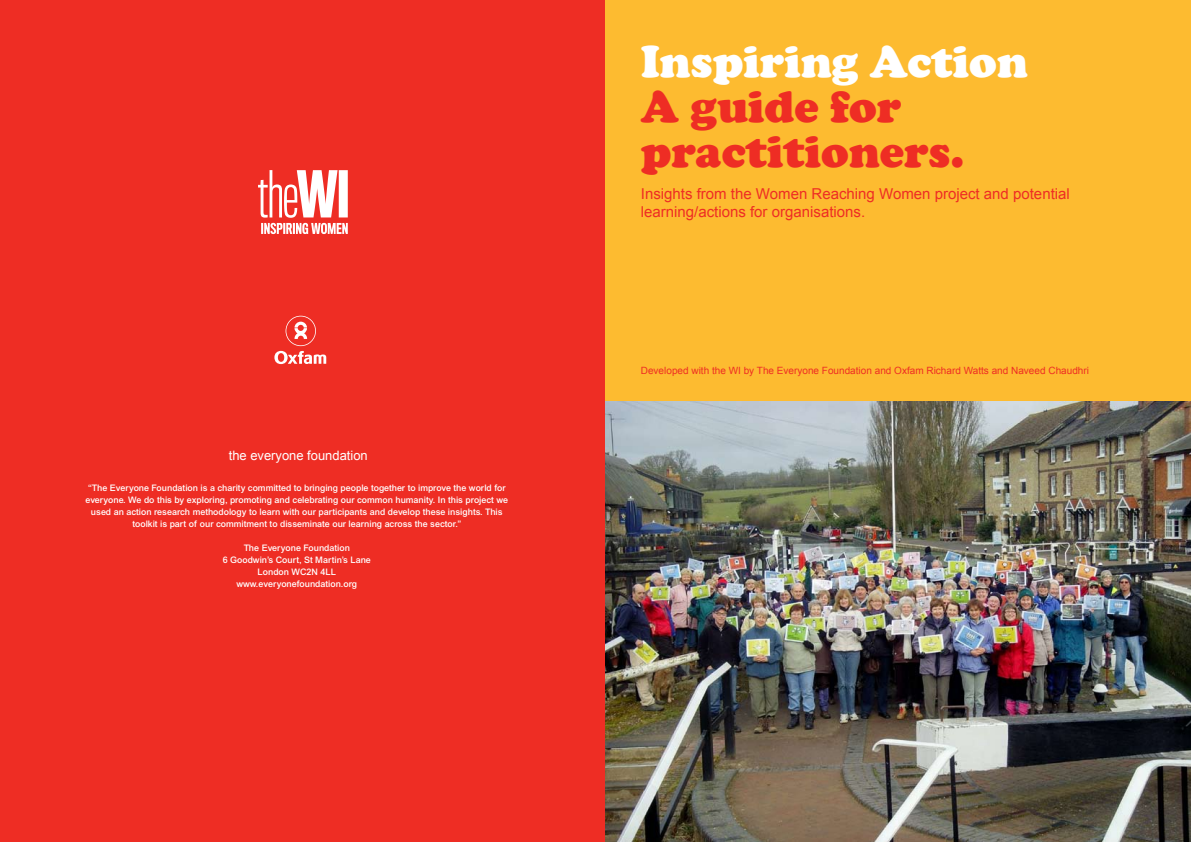
<style>
.page{position:relative;width:1191px;height:842px;background:#fff}
.page>*{position:absolute;margin:0;border:0;box-sizing:border-box;transform-origin:0 0}
.t1{font:900 46px/45px "Cooper";color:#ee2d24}
.t2{font:900 46px "Cooper";color:#fff}
.t3{font:15px/18px "Arial";color:#ee2d24}
.t4{font:13px "Arial";color:#fff}
.t5{font:10px "Arial";color:#ee2d24}
.t6{font:500 9px/12px "Arial";color:#fff;text-align:center}
</style>
<div class="page">
<div style="left:587px;top:1px;width:603px;height:402px;background:#fdbb30"></div>
<img style="left:604px;top:402px;width:586px;height:440px">
<div style="left:0;top:1px;width:604px;height:841px;background:#ee2d24"></div>
<svg style="left:274px;top:316px;width:52px;height:48px"></svg>
<svg style="left:258px;top:170px;width:90px;height:64px"></svg>
<h3 class="t4" style="left:229px;top:448px;width:141px">the everyone foundation</h3>
<p class="t6" style="left:85px;top:482px;width:424px">“The Everyone Foundation is a charity committed to bringing people together to improve the world for everyone. We do this by exploring, promoting and celebrating our common humanity. In this project we used an action research methodology to learn with our participants and develop these insights. This toolkit is part of our commitment to disseminate our learning across the sector.”</p>
<p class="t6" style="left:223px;top:542px;width:150px">The Everyone Foundation<br>6 Goodwin’s Court, St Martin’s Lane<br>London WC2N 4LL www.everyonefoundation.org</p>
<h1 class="t2" style="left:641px;top:35px;width:388px">Inspiring Action</h1>
<h1 class="t1" style="left:641px;top:84px;width:325px">A guide for practitioners.</h1>
<h2 class="t3" style="left:641px;top:185px;width:430px">Insights from the Women Reaching Women project and potential learning/actions for organisations.</h2>
<p class="t5" style="left:641px;top:365px;width:449px">Developed with the WI by The Everyone Foundation and Oxfam Richard Watts and Naveed Chaudhri</p>
</div>
